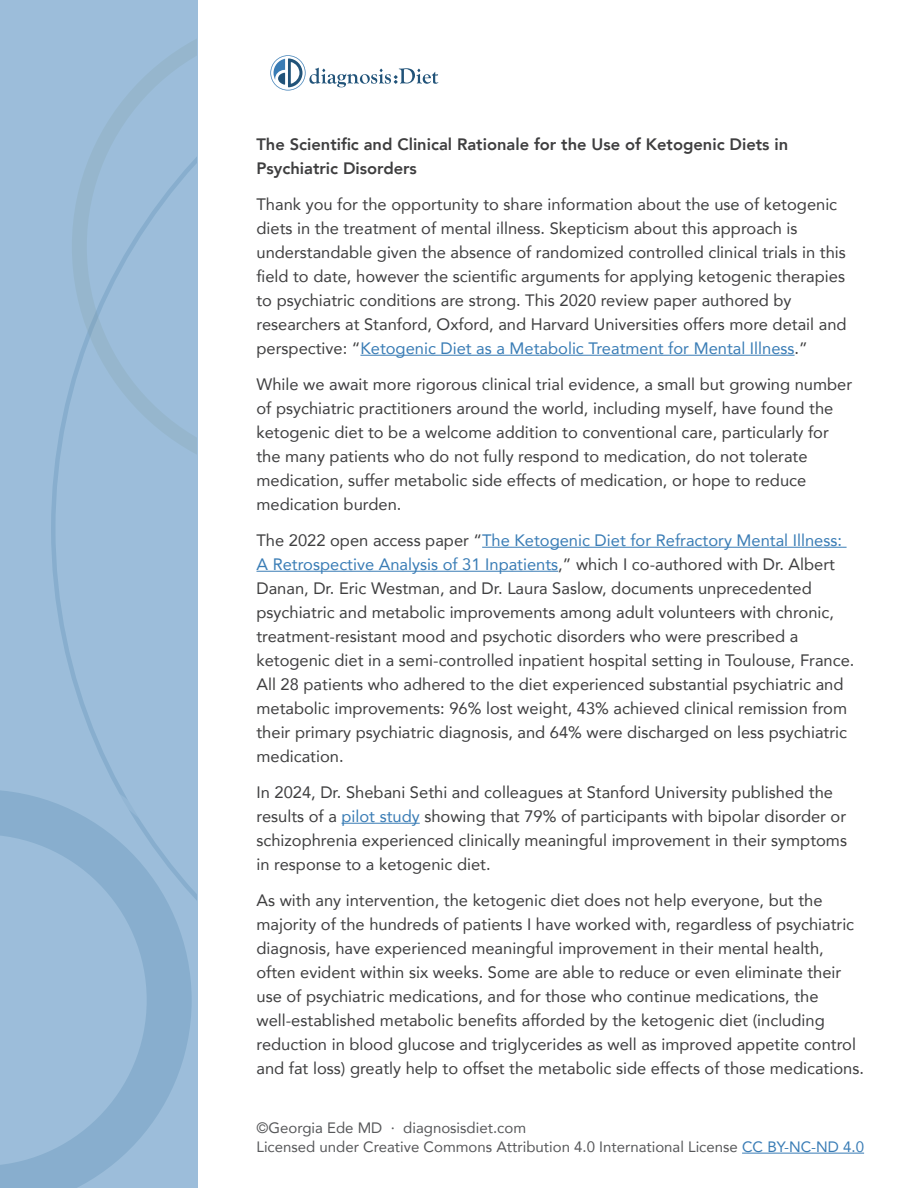
<style>
.page{position:relative;width:918px;height:1188px;background:#fff}
.page>*{position:absolute;margin:0;border:0;box-sizing:border-box;transform-origin:0 0}
.body_copy{font:16.5px/24px "Avenir";color:#3e3e3f}
.body_copy-2{font:800 16.5px/24px "Avenir";color:#3e3e3f}
.t1{font:15px/19.5px "Avenir";color:#57585a}
.s1{color:#397cb5}
</style>
<div class="page">
<svg style="left:0;top:0;width:198px;height:1188px;background:#99bbd8"></svg>
<hr style="left:742px;top:1153px;width:122px;height:1px;background:#397cb5">
<hr style="left:360px;top:355px;width:435px;height:1px;background:#397cb5">
<hr style="left:482px;top:547px;width:365px;height:1px;background:#397cb5">
<hr style="left:256px;top:571px;width:302px;height:1px;background:#397cb5">
<hr style="left:342px;top:823px;width:78px;height:1px;background:#397cb5">
<svg style="left:270px;top:55px;width:168px;height:36px"></svg>
<p class="body_copy-2" style="left:256px;top:132px;width:533px">The Scientific and Clinical Rationale for the Use of Ketogenic Diets in<br>Psychiatric Disorders</p>
<p class="body_copy" style="left:256px;top:192px;width:592px">Thank you for the opportunity to share information about the use of ketogenic diets in the treatment of mental illness. Skepticism about this approach is understandable given the absence of randomized controlled clinical trials in this field to date, however the scientific arguments for applying ketogenic therapies to psychiatric conditions are strong. This 2020 review paper authored by researchers at Stanford, Oxford, and Harvard Universities offers more detail and perspective: “<span class="s1">Ketogenic Diet as a Metabolic Treatment for Mental Illness</span>.”</p>
<p class="body_copy" style="left:256px;top:372px;width:597px">While we await more rigorous clinical trial evidence, a small but growing number of psychiatric practitioners around the world, including myself, have found the ketogenic diet to be a welcome addition to conventional care, particularly for the many patients who do not fully respond to medication, do not tolerate medication, suffer metabolic side effects of medication, or hope to reduce medication burden.</p>
<p class="body_copy" style="left:256px;top:528px;width:600px">The 2022 open access paper “<span class="s1">The Ketogenic Diet for Refractory Mental Illness:<br>A Retrospective Analysis of 31 Inpatients</span>,” which I co-authored with Dr. Albert Danan, Dr. Eric Westman, and Dr. Laura Saslow, documents unprecedented psychiatric and metabolic improvements among adult volunteers with chronic, treatment-resistant mood and psychotic disorders who were prescribed a ketogenic diet in a semi-controlled inpatient hospital setting in Toulouse, France.<br>All 28 patients who adhered to the diet experienced substantial psychiatric and metabolic improvements: 96% lost weight, 43% achieved clinical remission from their primary psychiatric diagnosis, and 64% were discharged on less psychiatric medication.</p>
<p class="body_copy" style="left:256px;top:780px;width:592px">In 2024, Dr. Shebani Sethi and colleagues at Stanford University published the results of a <span class="s1">pilot study</span> showing that 79% of participants with bipolar disorder or schizophrenia experienced clinically meaningful improvement in their symptoms in response to a ketogenic diet.</p>
<p class="body_copy" style="left:256px;top:888px;width:609px">As with any intervention, the ketogenic diet does not help everyone, but the majority of the hundreds of patients I have worked with, regardless of psychiatric diagnosis, have experienced meaningful improvement in their mental health, often evident within six weeks. Some are able to reduce or even eliminate their use of psychiatric medications, and for those who continue medications, the well-established metabolic benefits afforded by the ketogenic diet (including reduction in blood glucose and triglycerides as well as improved appetite control and fat loss) greatly help to offset the metabolic side effects of those medications.</p>
<p class="t1" style="left:256px;top:1117px;width:609px">©Georgia Ede MD · diagnosisdiet.com<br>Licensed under Creative Commons Attribution 4.0 International License <span class="s1">CC BY-NC-ND 4.0</span></p>
</div>
